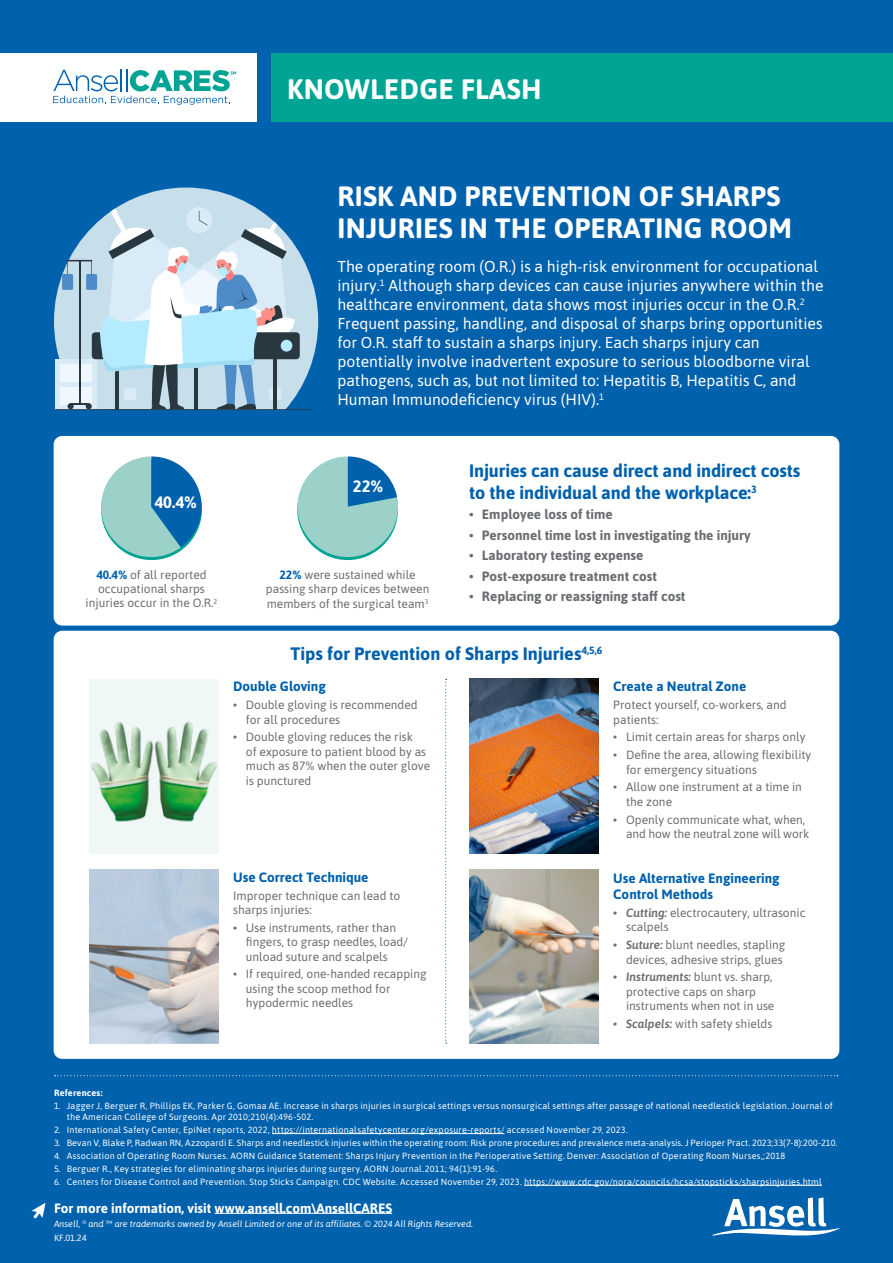
<style>
.page{position:relative;width:893px;height:1263px;background:#0061ad}
.page>*{position:absolute;margin:0;border:0;box-sizing:border-box;transform-origin:0 0}
.t1{font:700 28.05px "Asap";letter-spacing:.01em;color:#fff}
.t2{font:700 27.9px/32px "Asap";letter-spacing:.01em;color:#fff}
.t3{font:700 18px/21.6px "Asap";letter-spacing:-.005em;color:#0061ad}
.t4{font:700 16.5px "Asap";color:#fff}
.t5{font:15.75px/18.9px "Asap";color:#fff}
.t6{font:700 13.5px "Asap";color:#6a6d71}
.t7{font:700 13.5px/16.2px "Asap";color:#0061ad}
.t8{font:700 13.5px "Asap";color:#fff}
.t9{font:12px/14.4px "Asap";color:#6a6d71}
.t10{font:9px/10.8px "Asap";letter-spacing:.025em;color:#fff}
.t11{font:italic 9px/14.7px "Asap";color:#fff}
.t12{font:700 9px "Asap";letter-spacing:.025em;color:#fff}
.s1{font-weight:700;color:#0061ad}
.s2{font-weight:600;font-style:italic}
.s3{font-style:normal}
</style>
<div class="page">
<div style="left:54px;top:436px;width:785px;height:190px;background:#fff;border-radius:9px"></div>
<div style="left:54px;top:631px;width:785px;height:428px;background:#fff;border-radius:9px"></div>
<svg style="left:55px;top:1075px;width:783px;height:1px"></svg>
<svg style="left:445px;top:679px;width:2px;height:364px"></svg>
<div style="left:0;top:54px;width:256px;height:68px;background:#fff"></div>
<div style="left:272px;top:54px;width:621px;height:68px;background:#00a494"></div>
<svg style="left:53px;top:69px;width:183px;height:36px"></svg>
<img style="left:469px;top:679px;width:129px;height:174px">
<img style="left:469px;top:869px;width:129px;height:174px">
<div style="left:89px;top:679px;width:129px;height:174px;background:#f0f7f7"></div>
<img style="left:91px;top:721px;width:127px;height:101px">
<img style="left:89px;top:869px;width:129px;height:174px">
<svg style="left:54px;top:188px;width:264px;height:222px"></svg>
<div style="left:186px;top:207px;width:26px;height:26px;background:#d9ebf7;border-radius:50%"></div>
<div style="left:55px;top:359px;width:42px;height:51px;background:#d9ebf7"></div>
<div style="left:60px;top:364px;width:32px;height:18px;background:#f0f7ff"></div>
<div style="left:60px;top:387px;width:32px;height:18px;background:#f0f7ff"></div>
<hr style="left:79px;top:261px;width:1px;height:143px;background:#293840">
<svg style="left:68px;top:403px;width:24px;height:6px"></svg>
<div style="left:62px;top:274px;width:11px;height:16px;background:#4d8cc9;border-radius:2px"></div>
<div style="left:86px;top:274px;width:11px;height:16px;background:#4d8cc9;border-radius:2px"></div>
<svg style="left:67px;top:260px;width:25px;height:14px"></svg>
<div style="left:92px;top:332px;width:208px;height:27px;background:#293840;border-radius:4px"></div>
<svg style="left:99px;top:208px;width:196px;height:201px;background:#b7d0df"></svg>
<hr style="left:55px;top:409px;width:257px;height:1px;background:#293840">
<hr style="left:272px;top:1133px;width:232px;height:1px;background:#fff">
<hr style="left:524px;top:1185px;width:298px;height:1px;background:#fff">
<hr style="left:215px;top:1213px;width:177px;height:1px;background:#fff">
<svg style="left:713px;top:1197px;width:126px;height:39px"></svg>
<svg style="left:31px;top:1203px;width:14px;height:15px"></svg>
<svg style="left:297px;top:456px;width:101px;height:101px"></svg>
<svg style="left:101px;top:456px;width:101px;height:101px"></svg>
<h1 class="t1" style="left:287px;top:69px;width:256px">KNOWLEDGE FLASH</h1>
<h2 class="t2" style="left:337px;top:179px;width:456px">RISK AND PREVENTION OF SHARPS<br>INJURIES IN THE OPERATING ROOM</h2>
<p class="t5" style="left:337px;top:257px;width:488px">The operating room (O.R.) is a high-risk environment for occupational injury.<sup>1</sup> Although sharp devices can cause injuries anywhere within the healthcare environment, data shows most injuries occur in the O.R.<sup>2<br></sup>Frequent passing, handling, and disposal of sharps bring opportunities for O.R. staff to sustain a sharps injury. Each sharps injury can potentially involve inadvertent exposure to serious bloodborne viral pathogens, such as, but not limited to: Hepatitis B, Hepatitis C, and Human Immunodeficiency virus (HIV).<sup>1</sup></p>
<h3 class="t4" style="left:154px;top:491px;width:44px">40.4%</h3>
<h3 class="t4" style="left:353px;top:474px;width:32px">22%</h3>
<h3 class="t9" style="left:86px;top:567px;width:133px;text-align:center"><span class="s1">40.4%</span> of all reported occupational sharps injuries occur in the O.R.<sup>2</sup></h3>
<h3 class="t9" style="left:266px;top:567px;width:165px;text-align:center"><span class="s1">22%</span> were sustained while passing sharp devices between members of the surgical team<sup>3</sup></h3>
<h3 class="t3" style="left:469px;top:459px;width:333px">Injuries can cause direct and indirect costs to the individual and the workplace:<sup>3</sup></h3>
<h3 class="t6" style="left:469px;top:505px;width:145px">• Employee loss of time</h3>
<h3 class="t6" style="left:469px;top:525px;width:283px">• Personnel time lost in investigating the injury</h3>
<h3 class="t6" style="left:469px;top:546px;width:176px">• Laboratory testing expense</h3>
<h3 class="t6" style="left:469px;top:566px;width:189px">• Post-exposure treatment cost</h3>
<h3 class="t6" style="left:469px;top:587px;width:218px">• Replacing or reassigning staff cost</h3>
<h3 class="t3" style="left:291px;top:642px;width:313px">Tips for Prevention of Sharps Injuries<sup>4,5,6</sup></h3>
<h3 class="t7" style="left:233px;top:678px;width:94px">Double Gloving</h3>
<h3 class="t9" style="left:246px;top:697px;width:173px;text-indent:-13px">• Double gloving is recommended for all procedures</h3>
<h3 class="t9" style="left:246px;top:729px;width:186px;text-indent:-13px">• Double gloving reduces the risk<br>of exposure to patient blood by as much as 87% when the outer glove is punctured</h3>
<h3 class="t7" style="left:613px;top:678px;width:135px">Create a Neutral Zone</h3>
<h3 class="t9" style="left:613px;top:697px;width:175px">Protect yourself, co-workers, and patients:</h3>
<h3 class="t9" style="left:613px;top:729px;width:194px">• Limit certain areas for sharps only</h3>
<h3 class="t9" style="left:626px;top:747px;width:187px;text-indent:-13px">• Define the area, allowing flexibility for emergency situations</h3>
<h3 class="t9" style="left:626px;top:779px;width:177px;text-indent:-13px">• Allow one instrument at a time in the zone</h3>
<h3 class="t9" style="left:626px;top:812px;width:185px;text-indent:-13px">• Openly communicate what, when, and how the neutral zone will work</h3>
<h3 class="t7" style="left:233px;top:868px;width:137px">Use Correct Technique</h3>
<h3 class="t9" style="left:233px;top:887px;width:169px">Improper technique can lead to sharps injuries:</h3>
<h3 class="t9" style="left:246px;top:920px;width:163px;text-indent:-13px">• Use instruments, rather than fingers, to grasp needles, load/ unload suture and scalpels</h3>
<h3 class="t9" style="left:246px;top:966px;width:182px;text-indent:-13px">• If required, one-handed recapping using the scoop method for hypodermic needles</h3>
<h3 class="t7" style="left:613px;top:869px;width:168px">Use Alternative Engineering<br>Control Methods</h3>
<h3 class="t9" style="left:626px;top:905px;width:181px;text-indent:-13px"><span class="s2">• Cutting:</span> electrocautery, ultrasonic scalpels</h3>
<h3 class="t9" style="left:613px;top:937px;width:174px;text-align:right"><span class="s2">• Suture:</span> blunt needles, stapling devices, adhesive strips, glues</h3>
<h3 class="t9" style="left:626px;top:969px;width:150px;text-indent:-13px"><span class="s2">• Instruments:</span> blunt vs. sharp, protective caps on sharp instruments when not in use</h3>
<h3 class="t9" style="left:613px;top:1016px;width:161px"><span class="s2">• Scalpels:</span> with safety shields</h3>
<p class="t12" style="left:54px;top:1087px;width:50px">References:</p>
<p class="t10" style="left:67px;top:1100px;width:767px;text-indent:-13px">1. Jagger J, Berguer R, Phillips EK, Parker G, Gomaa AE. Increase in sharps injuries in surgical settings versus nonsurgical settings after passage of national needlestick legislation. Journal of the American College of Surgeons. Apr 2010;210(4):496-502.</p>
<p class="t10" style="left:54px;top:1124px;width:575px">2. International Safety Center, EpiNet reports, 2022, https://internationalsafetycenter.org/exposure-reports/ accessed November 29, 2023.</p>
<p class="t10" style="left:54px;top:1137px;width:785px">3. Bevan V, Blake P, Radwan RN, Azzopardi E. Sharps and needlestick injuries within the operating room: Risk prone procedures and prevalence meta-analysis. J Perioper Pract. 2023;33(7-8):200-210.</p>
<p class="t10" style="left:54px;top:1150px;width:733px">4. Association of Operating Room Nurses. AORN Guidance Statement: Sharps Injury Prevention in the Perioperative Setting. Denver: Association of Operating Room Nurses,;2018</p>
<p class="t10" style="left:54px;top:1163px;width:445px">5. Berguer R., Key strategies for eliminating sharps injuries during surgery. AORN Journal.2011; 94(1):91-96.</p>
<p class="t10" style="left:54px;top:1176px;width:769px">6. Centers for Disease Control and Prevention. Stop Sticks Campaign. CDC Website. Accessed November 29, 2023. https://www.cdc.gov/nora/councils/hcsa/stopsticks/sharpsinjuries.html</p>
<h3 class="t8" style="left:54px;top:1198px;width:340px">For more information, visit www.ansell.com\AnsellCARES</h3>
<p class="t11" style="left:54px;top:1216px;width:420px">Ansell, <sup>®</sup> and ™ are trademarks owned by Ansell Limited or one of its affiliates. © 2024 All Rights Reserved.<br><span class="s3">KF.01.24</span></p>
</div>
